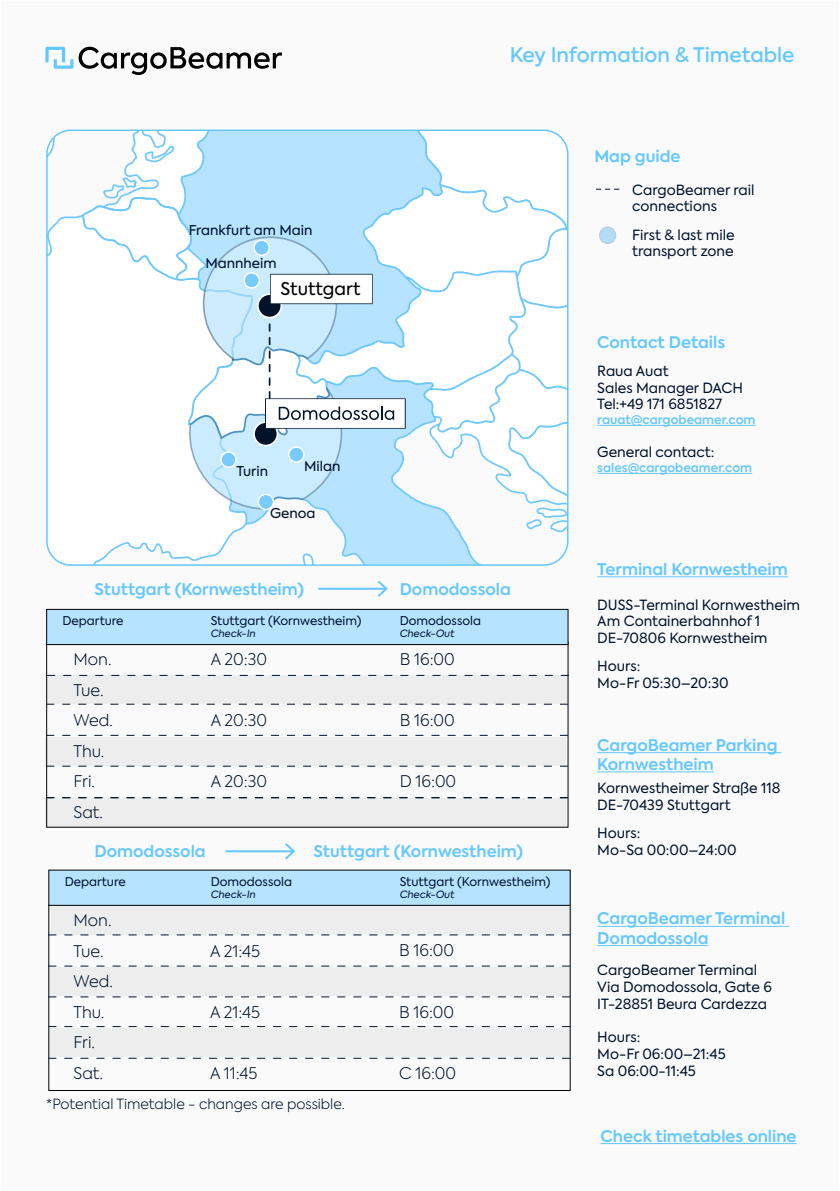
<style>
.page{position:relative;width:840px;height:1191px;background:#fff}
.page>*{position:absolute;margin:0;border:0;box-sizing:border-box;transform-origin:0 0}
.t1{font:500 20px "Axiforma";color:#64c8ff}
.t2{font:17.4px "Axiforma";color:#000}
.t3{font:600 16px/19.2px "Axiforma";color:#64c8ff}
.t4{font:300 16px/30.6px "Axiforma";color:#00132b}
.t5{font:14px/16.8px "Axiforma";color:#00132b}
.t6{font:300 14px "Axiforma";color:#00132b}
.t7{font:13.6px "Axiforma";color:#00132b}
.t8{font:12px "Axiforma";color:#00132b}
.t9{font:600 12px "Axiforma";color:#64c8ff}
.t10{font:italic 10px "Axiforma";color:#00132b}
</style>
<div class="page">
<div style="left:1px;top:1px;width:837px;height:1189px;background:#fafafb"></div>
<div style="left:49px;top:967px;width:520px;height:29px;background:#ededed"></div>
<div style="left:49px;top:1028px;width:520px;height:29px;background:#ededed"></div>
<div style="left:51px;top:906px;width:520px;height:28px;background:#ededed"></div>
<div style="left:45px;top:798px;width:520px;height:28px;background:#ededed"></div>
<div style="left:45px;top:737px;width:520px;height:29px;background:#ededed"></div>
<div style="left:47px;top:675px;width:520px;height:29px;background:#ededed"></div>
<hr style="left:597px;top:425px;width:158px;height:1px;background:#64c8ff">
<hr style="left:597px;top:473px;width:154px;height:1px;background:#64c8ff">
<hr style="left:597px;top:576px;width:190px;height:1px;background:#64c8ff">
<hr style="left:597px;top:926px;width:191px;height:1px;background:#64c8ff">
<hr style="left:597px;top:945px;width:111px;height:1px;background:#64c8ff">
<svg style="left:79px;top:47px;width:203px;height:28px"></svg>
<svg style="left:45px;top:47px;width:28px;height:22px"></svg>
<svg style="left:49px;top:132px;width:518px;height:433px"></svg>
<div style="left:46px;top:129px;width:522px;height:437px;border:2px solid #64c8ff;border-radius:24px"></div>
<hr style="left:600px;top:1143px;width:196px;height:1px;background:#64c8ff">
<svg style="left:599px;top:227px;width:16px;height:17px"></svg>
<svg style="left:596px;top:189px;width:22px;height:1px"></svg>
<div style="left:48px;top:905px;width:522px;height:186px;border:1px solid #000"></div>
<hr style="left:318px;top:588px;width:68px;height:2px;background:#64c8ff">
<svg style="left:375px;top:580px;width:13px;height:17px"></svg>
<div style="left:47px;top:609px;width:520px;height:35px;background:#b6e3ff"></div>
<div style="left:46px;top:609px;width:522px;height:36px;border:1px solid #000"></div>
<svg style="left:46px;top:704px;width:521px;height:1px"></svg>
<svg style="left:46px;top:735px;width:521px;height:1px"></svg>
<svg style="left:46px;top:766px;width:521px;height:1px"></svg>
<svg style="left:46px;top:797px;width:521px;height:1px"></svg>
<div style="left:49px;top:870px;width:521px;height:35px;background:#b6e3ff"></div>
<div style="left:48px;top:869px;width:522px;height:37px;border:1px solid #000"></div>
<svg style="left:48px;top:934px;width:521px;height:1px"></svg>
<svg style="left:48px;top:965px;width:521px;height:1px"></svg>
<svg style="left:48px;top:996px;width:521px;height:1px"></svg>
<svg style="left:48px;top:1026px;width:521px;height:1px"></svg>
<svg style="left:48px;top:1058px;width:521px;height:1px"></svg>
<svg style="left:47px;top:675px;width:521px;height:1px"></svg>
<hr style="left:225px;top:850px;width:68px;height:2px;background:#64c8ff">
<svg style="left:283px;top:843px;width:12px;height:17px"></svg>
<hr style="left:597px;top:752px;width:184px;height:1px;background:#64c8ff">
<hr style="left:597px;top:771px;width:116px;height:1px;background:#64c8ff">
<h1 class="t1" style="left:509px;top:42px;width:286px">Key Information &amp; Timetable</h1>
<p class="t7" style="left:189px;top:221px;width:125px">Frankfurt am Main</p>
<p class="t7" style="left:205px;top:254px;width:73px">Mannheim</p>
<p class="t2" style="left:280px;top:277px;width:81px">Stuttgart</p>
<p class="t7" style="left:236px;top:462px;width:33px">Turin</p>
<p class="t7" style="left:304px;top:457px;width:38px">Milan</p>
<p class="t7" style="left:270px;top:505px;width:47px">Genoa</p>
<p class="t3" style="left:94px;top:580px;width:211px">Stuttgart (Kornwestheim)</p>
<p class="t3" style="left:399px;top:580px;width:113px">Domodossola</p>
<p class="t8" style="left:62px;top:613px;width:62px">Departure</p>
<p class="t8" style="left:210px;top:613px;width:152px">Stuttgart (Kornwestheim)</p>
<p class="t10" style="left:210px;top:627px;width:46px">Check-In</p>
<p class="t8" style="left:399px;top:613px;width:83px">Domodossola</p>
<p class="t10" style="left:399px;top:627px;width:56px">Check-Out</p>
<p class="t4" style="left:73px;top:644px;width:41px">Mon.<br>Tue.<br>Wed.<br>Thu.<br>Fri.<br>Sat.</p>
<p class="t4" style="left:210px;top:644px;width:58px">A 20:30</p>
<p class="t4" style="left:210px;top:705px;width:58px">A 20:30</p>
<p class="t4" style="left:210px;top:766px;width:58px">A 20:30</p>
<p class="t4" style="left:399px;top:644px;width:57px">B 16:00</p>
<p class="t4" style="left:399px;top:705px;width:57px">B 16:00</p>
<p class="t4" style="left:399px;top:766px;width:58px">D 16:00</p>
<p class="t3" style="left:94px;top:842px;width:113px">Domodossola</p>
<p class="t3" style="left:313px;top:842px;width:211px">Stuttgart (Kornwestheim)</p>
<p class="t8" style="left:65px;top:874px;width:62px">Departure</p>
<p class="t8" style="left:210px;top:874px;width:83px">Domodossola</p>
<p class="t10" style="left:210px;top:888px;width:46px">Check-In</p>
<p class="t4" style="left:73px;top:904px;width:41px">Mon.<br>Tue.<br>Wed.<br>Thu.<br>Fri.<br>Sat.</p>
<p class="t4" style="left:210px;top:935px;width:52px">A 21:45</p>
<p class="t4" style="left:210px;top:996px;width:52px">A 21:45</p>
<p class="t4" style="left:210px;top:1057px;width:49px">A 11:45</p>
<p class="t6" style="left:46px;top:1095px;width:300px">*Potential Timetable - changes are possible.</p>
<p class="t8" style="left:399px;top:874px;width:152px">Stuttgart (Kornwestheim)</p>
<p class="t10" style="left:399px;top:888px;width:56px">Check-Out</p>
<p class="t4" style="left:399px;top:935px;width:57px">B 16:00</p>
<p class="t4" style="left:399px;top:996px;width:57px">B 16:00</p>
<p class="t4" style="left:399px;top:1057px;width:59px">C 16:00</p>
<p class="t3" style="left:594px;top:147px;width:87px">Map guide</p>
<p class="t5" style="left:632px;top:181px;width:124px">CargoBeamer rail connections</p>
<p class="t5" style="left:632px;top:226px;width:104px">First &amp; last mile transport zone</p>
<p class="t3" style="left:597px;top:333px;width:129px">Contact Details</p>
<p class="t5" style="left:597px;top:362px;width:147px">Raua Auat<br>Sales Manager DACH<br>Tel:+49 171 6851827</p>
<p class="t9" style="left:597px;top:411px;width:160px">rauat@cargobeamer.com</p>
<p class="t5" style="left:597px;top:444px;width:119px">General contact:</p>
<p class="t9" style="left:597px;top:459px;width:156px">sales@cargobeamer.com</p>
<p class="t3" style="left:597px;top:559px;width:192px">Terminal Kornwestheim</p>
<p class="t5" style="left:597px;top:596px;width:204px">DUSS-Terminal Kornwestheim<br>Am Containerbahnhof 1<br>DE-70806 Kornwestheim</p>
<p class="t5" style="left:597px;top:658px;width:133px">Hours:<br>Mo-Fr 05:30–20:30</p>
<p class="t3" style="left:597px;top:735px;width:181px">CargoBeamer Parking<br>Kornwestheim</p>
<p class="t5" style="left:597px;top:780px;width:185px">Kornwestheimer Straße 118<br>DE-70439 Stuttgart</p>
<p class="t5" style="left:597px;top:825px;width:141px">Hours:<br>Mo-Sa 00:00–24:00</p>
<p class="t3" style="left:597px;top:909px;width:189px">CargoBeamer Terminal<br>Domodossola</p>
<p class="t5" style="left:597px;top:961px;width:176px">CargoBeamer Terminal<br>Via Domodossola, Gate 6<br>IT-28851 Beura Cardezza</p>
<p class="t5" style="left:597px;top:1029px;width:130px">Hours:<br>Mo-Fr 06:00–21:45<br>Sa 06:00-11:45</p>
<p class="t3" style="left:600px;top:1126px;width:197px">Check timetables online</p>
</div>
